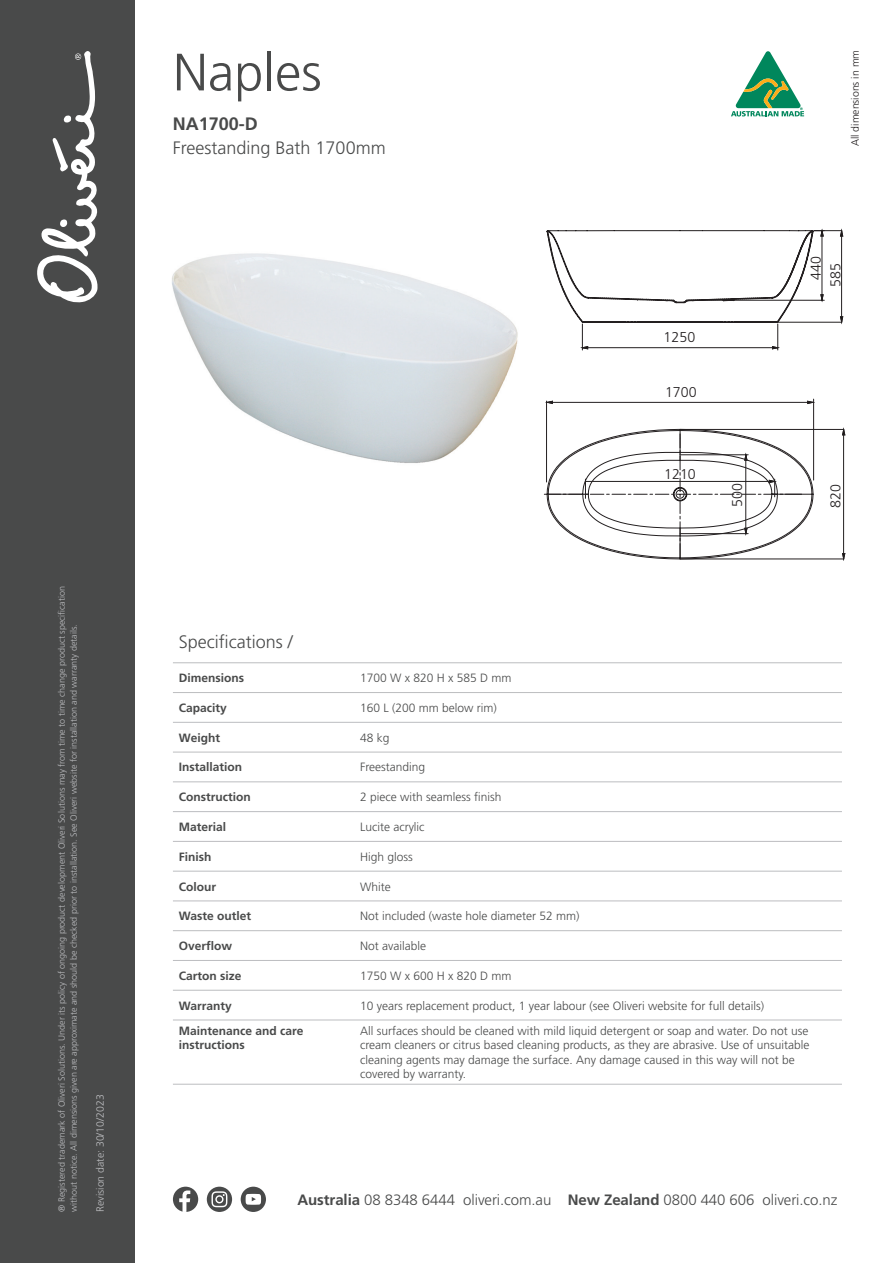
<style>
.page{position:relative;width:893px;height:1263px;background:#fff}
.page>*{position:absolute;margin:0;border:0;box-sizing:border-box;transform-origin:0 0}
.t1{font:300 52.5px "Frutiger LT Std";color:#494a4a}
.t2{font:300 18px "Frutiger LT Std";color:#494a4a}
.t3{font:700 18px "Frutiger LT Std";color:#494a4a}
.t4{font:300 15px "Frutiger LT Std";letter-spacing:-.005em;color:#494a4a}
.t5{font:300 14.25px "Frutiger LT Std";color:#231f20}
.t6{font:300 12px/14.4px "Frutiger LT Std";color:#494a4a}
.t7{font:700 12px/14.4px "Frutiger LT Std";color:#494a4a}
.t8{font:300 10.5px "Frutiger LT Std";color:#bcbdc0}
.t9{font:300 10.5px "Frutiger LT Std";color:#231f20}
.t10{font:300 9px/12px "Frutiger LT Std";color:#bcbdc0}
.s1{font-weight:700}
</style>
<div class="page">
<div style="left:0;top:0;width:135px;height:1263px;background:#494a4a"></div>
<svg style="left:37px;top:51px;width:61px;height:252px"></svg>
<div style="left:207px;top:1187px;width:25px;height:25px;background:#494a4a;border-radius:50%"></div>
<svg style="left:211px;top:1191px;width:16px;height:16px"></svg>
<div style="left:173px;top:1187px;width:25px;height:25px;background:#494a4a;border-radius:50%"></div>
<svg style="left:179px;top:1190px;width:11px;height:22px"></svg>
<div style="left:241px;top:1187px;width:25px;height:25px;background:#494a4a;border-radius:50%"></div>
<svg style="left:246px;top:1194px;width:15px;height:11px"></svg>
<img style="left:172px;top:253px;width:346px;height:210px">
<hr style="left:776px;top:322px;width:66px;height:1px;background:#231f20">
<hr style="left:841px;top:236px;width:1px;height:81px;background:#231f20">
<svg style="left:840px;top:316px;width:3px;height:6px"></svg>
<hr style="left:681px;top:559px;width:163px;height:1px;background:#231f20">
<hr style="left:681px;top:429px;width:163px;height:1px;background:#231f20">
<hr style="left:843px;top:435px;width:1px;height:118px;background:#231f20">
<svg style="left:842px;top:553px;width:3px;height:6px"></svg>
<svg style="left:842px;top:429px;width:3px;height:6px"></svg>
<hr style="left:688px;top:300px;width:136px;height:1px;background:#231f20">
<hr style="left:822px;top:231px;width:1px;height:69px;background:#231f20">
<svg style="left:814px;top:230px;width:29px;height:6px"></svg>
<svg style="left:547px;top:230px;width:266px;height:329px"></svg>
<svg style="left:547px;top:231px;width:250px;height:119px"></svg>
<svg style="left:544px;top:434px;width:258px;height:124px"></svg>
<hr style="left:550px;top:402px;width:258px;height:1px;background:#231f20">
<hr style="left:813px;top:399px;width:1px;height:81px;background:#231f20">
<hr style="left:546px;top:401px;width:1px;height:81px;background:#231f20">
<svg style="left:731px;top:51px;width:74px;height:66px"></svg>
<hr style="left:173px;top:662px;width:181px;height:1px;background:#bcbdc0">
<hr style="left:354px;top:662px;width:488px;height:1px;background:#bcbdc0">
<hr style="left:173px;top:692px;width:181px;height:1px;background:#bcbdc0">
<hr style="left:354px;top:692px;width:488px;height:1px;background:#bcbdc0">
<hr style="left:173px;top:722px;width:181px;height:1px;background:#bcbdc0">
<hr style="left:354px;top:722px;width:488px;height:1px;background:#bcbdc0">
<hr style="left:173px;top:752px;width:181px;height:1px;background:#bcbdc0">
<hr style="left:354px;top:752px;width:488px;height:1px;background:#bcbdc0">
<hr style="left:173px;top:781px;width:181px;height:1px;background:#bcbdc0">
<hr style="left:354px;top:781px;width:488px;height:1px;background:#bcbdc0">
<hr style="left:173px;top:811px;width:181px;height:1px;background:#bcbdc0">
<hr style="left:354px;top:811px;width:488px;height:1px;background:#bcbdc0">
<hr style="left:173px;top:841px;width:181px;height:1px;background:#bcbdc0">
<hr style="left:354px;top:841px;width:488px;height:1px;background:#bcbdc0">
<hr style="left:173px;top:871px;width:181px;height:1px;background:#bcbdc0">
<hr style="left:354px;top:871px;width:488px;height:1px;background:#bcbdc0">
<hr style="left:173px;top:901px;width:181px;height:1px;background:#bcbdc0">
<hr style="left:354px;top:901px;width:488px;height:1px;background:#bcbdc0">
<hr style="left:173px;top:930px;width:181px;height:1px;background:#bcbdc0">
<hr style="left:354px;top:930px;width:488px;height:1px;background:#bcbdc0">
<hr style="left:173px;top:960px;width:181px;height:1px;background:#bcbdc0">
<hr style="left:354px;top:960px;width:488px;height:1px;background:#bcbdc0">
<hr style="left:173px;top:990px;width:181px;height:1px;background:#bcbdc0">
<hr style="left:354px;top:990px;width:488px;height:1px;background:#bcbdc0">
<hr style="left:173px;top:1020px;width:181px;height:1px;background:#bcbdc0">
<hr style="left:354px;top:1020px;width:488px;height:1px;background:#bcbdc0">
<hr style="left:173px;top:1084px;width:181px;height:1px;background:#bcbdc0">
<hr style="left:354px;top:1084px;width:488px;height:1px;background:#bcbdc0">
<p class="t10" style="left:56px;top:1212px;width:627px;rotate:-90deg">® Registered trademark of Oliveri Solutions. Under its policy of ongoing product development Oliveri Solutions may from time to time change product specification without notice. All dimensions given are approximate and should be checked prior to installation. See Oliveri website for installation and warranty details.</p>
<p class="t8" style="left:94px;top:1212px;width:119px;rotate:-90deg">Revision date: 30/10/2023</p>
<h1 class="t1" style="left:173px;top:43px;width:150px">Naples</h1>
<h2 class="t3" style="left:173px;top:113px;width:87px">NA1700-D</h2>
<h2 class="t2" style="left:173px;top:137px;width:214px">Freestanding Bath 1700mm</h2>
<p class="t9" style="left:849px;top:146px;width:98px;rotate:-90deg">All dimensions in mm</p>
<p class="t5" style="left:664px;top:329px;width:33px">1250</p>
<p class="t5" style="left:665px;top:384px;width:33px">1700</p>
<p class="t5" style="left:664px;top:466px;width:33px">1210</p>
<p class="t5" style="left:808px;top:280px;width:25px;rotate:-90deg">440</p>
<p class="t5" style="left:827px;top:287px;width:25px;rotate:-90deg">585</p>
<p class="t5" style="left:729px;top:507px;width:25px;rotate:-90deg">500</p>
<p class="t5" style="left:827px;top:508px;width:25px;rotate:-90deg">820</p>
<h2 class="t2" style="left:179px;top:632px;width:116px">Specifications /</h2>
<p class="t7" style="left:179px;top:671px;width:67px">Dimensions</p>
<p class="t6" style="left:360px;top:671px;width:153px">1700 W x 820 H x 585 D mm</p>
<p class="t7" style="left:179px;top:701px;width:50px">Capacity</p>
<p class="t6" style="left:360px;top:701px;width:138px">160 L (200 mm below rim)</p>
<p class="t7" style="left:179px;top:730px;width:43px">Weight</p>
<p class="t6" style="left:360px;top:730px;width:31px">48 kg</p>
<p class="t7" style="left:179px;top:760px;width:65px">Installation</p>
<p class="t6" style="left:360px;top:760px;width:67px">Freestanding</p>
<p class="t7" style="left:179px;top:790px;width:73px">Construction</p>
<p class="t6" style="left:360px;top:790px;width:143px">2 piece with seamless finish</p>
<p class="t7" style="left:179px;top:820px;width:49px">Material</p>
<p class="t6" style="left:360px;top:820px;width:66px">Lucite acrylic</p>
<p class="t7" style="left:179px;top:849px;width:34px">Finish</p>
<p class="t6" style="left:360px;top:849px;width:54px">High gloss</p>
<p class="t7" style="left:179px;top:879px;width:39px">Colour</p>
<p class="t6" style="left:360px;top:879px;width:32px">White</p>
<p class="t7" style="left:179px;top:909px;width:74px">Waste outlet</p>
<p class="t6" style="left:360px;top:909px;width:221px">Not included (waste hole diameter 52 mm)</p>
<p class="t7" style="left:179px;top:939px;width:55px">Overflow</p>
<p class="t6" style="left:360px;top:939px;width:68px">Not available</p>
<p class="t7" style="left:179px;top:968px;width:64px">Carton size</p>
<p class="t6" style="left:360px;top:969px;width:153px">1750 W x 600 H x 820 D mm</p>
<p class="t7" style="left:179px;top:998px;width:54px">Warranty</p>
<p class="t6" style="left:360px;top:998px;width:406px">10 years replacement product, 1 year labour (see Oliveri website for full details)</p>
<p class="t7" style="left:179px;top:1024px;width:126px">Maintenance and care instructions</p>
<p class="t6" style="left:360px;top:1024px;width:451px">All surfaces should be cleaned with mild liquid detergent or soap and water. Do not use cream cleaners or citrus based cleaning products, as they are abrasive. Use of unsuitable cleaning agents may damage the surface. Any damage caused in this way will not be covered by warranty.</p>
<p class="t4" style="left:297px;top:1191px;width:542px"><span class="s1">Australia</span> 08 8348 6444 oliveri.com.au <span class="s1">New Zealand</span> 0800 440 606 oliveri.co.nz</p>
</div>
